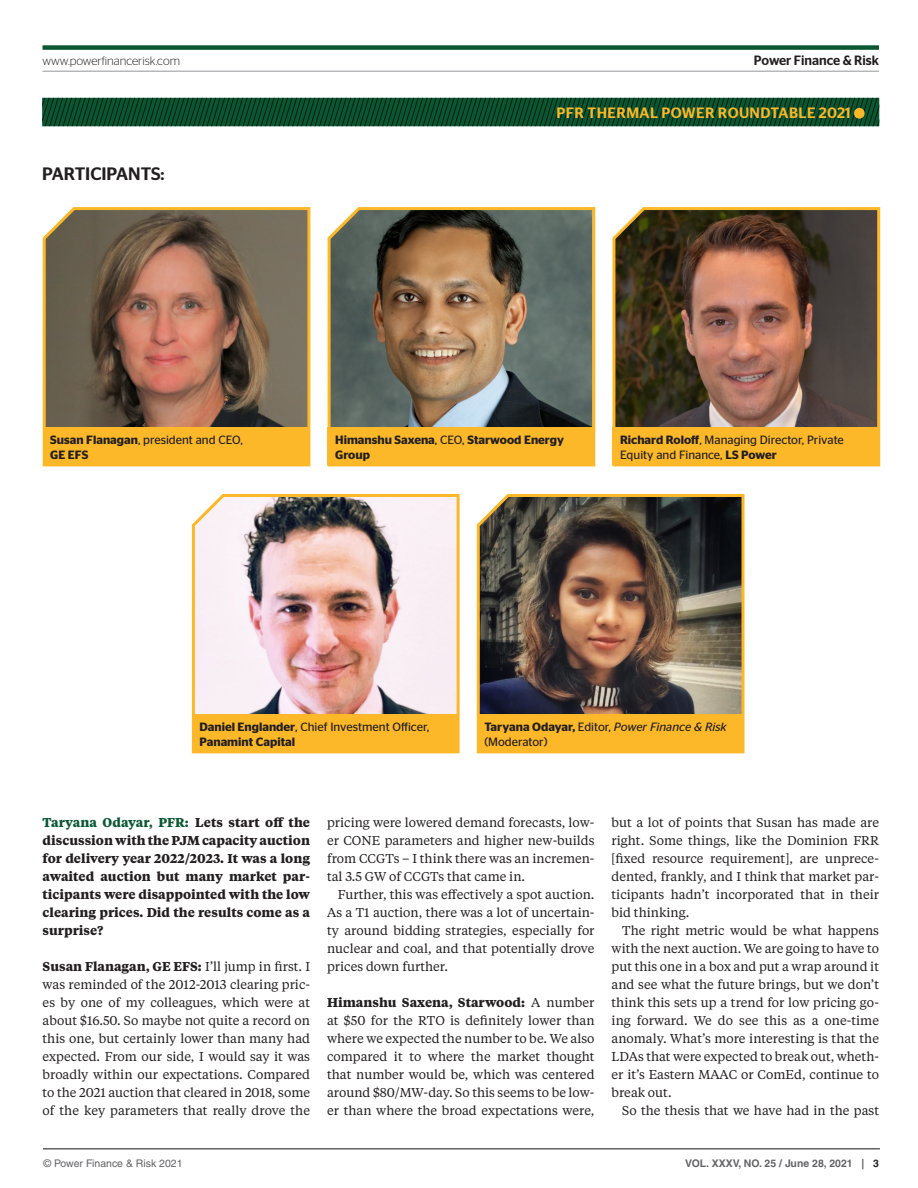
<style>
.page{position:relative;width:918px;height:1188px;background:#fff}
.page>*{position:absolute;margin:0;border:0;box-sizing:border-box;transform-origin:0 0}
.t1{font:500 18px "Stag Sans";color:#231f20}
.t2{font:500 15px "Stag Sans";letter-spacing:.03em;color:#fcb828}
.t3{font:500 13.5px "Stag Sans";color:#231f20}
.t4{font:12.75px/18px "Tiempos Text";color:#231f20;text-align:justify}
.t5{font:700 12.75px/18px "Tiempos Text";color:#231f20;text-align:justify}
.t6{font:600 12px/14.4px "Stag Sans";color:#231f20}
.t7{font:12px/14.4px "Stag Sans";color:#231f20}
.t8{font:300 12px "Stag Sans";color:#231f20}
.t9{font:700 10.5px "Helvetica LT Std";color:#636366}
.t10{font:10.5px "Helvetica LT Std";color:#636366}
.s1{font-weight:400}
.s2{font-weight:600}
.s3{font-style:italic}
.s4{color:#0a5733}
.s5{font-weight:700}
.s6{color:#231f20}
</style>
<div class="page">
<div style="left:43px;top:45px;width:836px;height:5px;background:#0a5733"></div>
<hr style="left:43px;top:71px;width:836px;height:1px;background:#939598">
<hr style="left:43px;top:1148px;width:837px;height:2px;background:#636366">
<svg style="left:42px;top:98px;width:837px;height:28px;background:#074929"></svg>
<div style="left:854px;top:108px;width:11px;height:11px;background:#fcb828;border-radius:50%"></div>
<svg style="left:42px;top:207px;width:269px;height:260px;background:#846852"></svg>
<svg style="left:327px;top:207px;width:269px;height:260px;background:#7a705c"></svg>
<img style="left:612px;top:207px;width:269px;height:260px">
<div style="left:43px;top:427px;width:267px;height:38px;background:#fcb828"></div>
<div style="left:328px;top:427px;width:266px;height:38px;background:#fcb828"></div>
<div style="left:612px;top:427px;width:267px;height:38px;background:#fcb828"></div>
<img style="left:191px;top:494px;width:269px;height:260px">
<img style="left:476px;top:494px;width:269px;height:260px">
<div style="left:192px;top:714px;width:267px;height:38px;background:#fcb828"></div>
<div style="left:477px;top:714px;width:267px;height:38px;background:#fcb828"></div>
<p class="t8" style="left:43px;top:54px;width:139px">www.powerfinancerisk.com</p>
<p class="t3" style="left:754px;top:52px;width:127px">Power Finance &amp; Risk</p>
<h1 class="t1" style="left:42px;top:163px;width:124px">PARTICIPANTS:</h1>
<p class="t2" style="left:557px;top:104px;width:296px">PFR THERMAL POWER ROUNDTABLE 2021</p>
<p class="t6" style="left:50px;top:433px;width:194px">Susan Flanagan<span class="s1">, president and CEO,<br></span>GE EFS</p>
<p class="t6" style="left:335px;top:433px;width:230px">Himanshu Saxena<span class="s1">, CEO,</span> Starwood Energy<br>Group</p>
<p class="t7" style="left:620px;top:433px;width:225px"><span class="s2">Richard Roloff</span>, Managing Director, Private<br>Equity and Finance, <span class="s2">LS Power</span></p>
<p class="t6" style="left:200px;top:720px;width:231px">Daniel Englander<span class="s1">, Chief Investment Officer,<br></span>Panamint Capital</p>
<p class="t7" style="left:484px;top:720px;width:244px"><span class="s2">Taryana Odayar,</span> Editor, <span class="s3">Power Finance &amp; Risk </span>(Moderator)</p>
<p class="t5" style="left:43px;top:813px;width:269px"><span class="s4">Taryana Odayar, PFR:</span> Lets start off the discussion with the PJM capacity auction for delivery year 2022/2023. It was a long awaited auction but many market par&shy;ticipants were disappointed with the low clearing prices. Did the results come as a surprise?</p>
<p class="t4" style="left:43px;top:957px;width:269px"><span class="s5">Susan Flanagan, GE EFS:</span> I’ll jump in first. I was reminded of the 2012-2013 clearing pric&shy;es by one of my colleagues, which were at about $16.50. So maybe not quite a record on this one, but certainly lower than many had expected. From our side, I would say it was broadly within our expectations. Compared to the 2021 auction that cleared in 2018, some of the key parameters that really drove the</p>
<p class="t4" style="left:327px;top:813px;width:269px">pricing were lowered demand forecasts, low&shy;er CONE parameters and higher new-builds from CCGTs – I think there was an incremen&shy;tal 3.5 GW of CCGTs that came in.</p>
<p class="t4" style="left:327px;top:885px;width:269px;text-indent:11px">Further, this was effectively a spot auction.<br>As a T1 auction, there was a lot of uncertain&shy;ty around bidding strategies, especially for nuclear and coal, and that potentially drove prices down further.</p>
<p class="t4" style="left:327px;top:993px;width:269px"><span class="s5">Himanshu Saxena, Starwood:</span> A number at $50 for the RTO is definitely lower than where we expected the number to be. We also compared it to where the market thought that number would be, which was centered around $80/MW-day. So this seems to be low&shy;er than where the broad expectations were,</p>
<p class="t4" style="left:612px;top:813px;width:269px">but a lot of points that Susan has made are right. Some things, like the Dominion FRR [fixed resource requirement], are unprece&shy;dented, frankly, and I think that market par&shy;ticipants hadn’t incorporated that in their bid thinking.</p>
<p class="t4" style="left:612px;top:921px;width:269px;text-indent:11px">The right metric would be what happens with the next auction. We are going to have to put this one in a box and put a wrap around it and see what the future brings, but we don’t think this sets up a trend for low pricing go&shy;ing forward. We do see this as a one-time anomaly. What’s more interesting is that the LDAs that were expected to break out, wheth&shy;er it’s Eastern MAAC or ComEd, continue to break out.</p>
<p class="t4" style="left:622px;top:1101px;width:258px">So the thesis that we have had in the past</p>
<p class="t10" style="left:43px;top:1158px;width:141px">© Power Finance &amp; Risk 2021</p>
<p class="t9" style="left:685px;top:1157px;width:195px">VOL. XXXV, NO. 25 / June 28, 2021 | <span class="s6">3</span></p>
</div>
